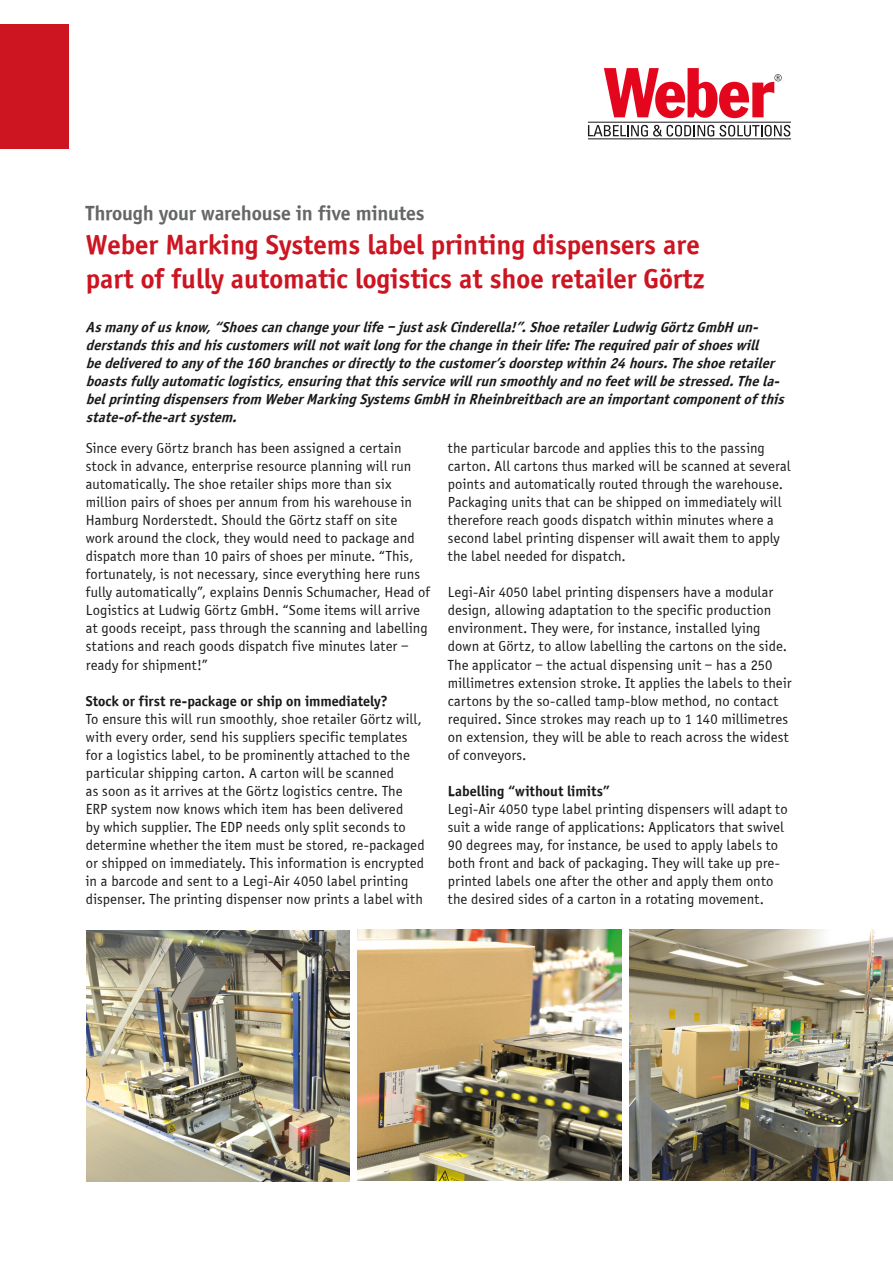
<style>
.page{position:relative;width:893px;height:1263px;background:#fff}
.page>*{position:absolute;margin:0;border:0;box-sizing:border-box;transform-origin:0 0}
.t1{font:700 28.5px "Officina Sans";color:#cd1421}
.t2{font:700 21px "Officina Sans";letter-spacing:-.005em;color:#656668}
.t3{font:15px/18px "Officina Sans";letter-spacing:.01em;color:#1b181c}
.t4{font:italic 700 15px/18px "Officina Sans";letter-spacing:.005em;color:#1b181c}
.t5{font:700 15px "Officina Sans";color:#1b181c}
</style>
<div class="page">
<div style="left:0;top:24px;width:68px;height:125px;background:#cd1421"></div>
<svg style="left:604px;top:68px;width:178px;height:50px"></svg>
<hr style="left:588px;top:122px;width:203px;height:1px;background:#1b181c">
<hr style="left:588px;top:139px;width:203px;height:1px;background:#1b181c">
<svg style="left:588px;top:125px;width:202px;height:12px"></svg>
<img style="left:86px;top:930px;width:264px;height:251px">
<img style="left:357px;top:929px;width:264px;height:251px">
<img style="left:629px;top:929px;width:264px;height:251px">
<p class="t2" style="left:86px;top:200px;width:340px">Through your warehouse in five minutes</p>
<p class="t1" style="left:86px;top:227px;width:615px">Weber Marking Systems label printing dispensers are</p>
<p class="t1" style="left:86px;top:262px;width:620px">part of fully automatic logistics at shoe retailer Görtz</p>
<p class="t4" style="left:86px;top:318px;width:704px">Asmany ofusknow,“Shoescanchangeyourlife–justaskCinderella!”.ShoeretailerLudwigGörtzGmbH un&shy;derstandsthisandhiscustomerswillnotwaitlongforthechangeintheirlife:Therequiredpairofshoeswill bedeliveredtoany ofthe160branchesordirectly tothecustomer’sdoorstepwithin24hours.Theshoeretailer boastsfully automaticlogistics,ensuringthatthisservicewillrunsmoothly andnofeetwillbestressed.Thela&shy;belprintingdispensersfrom WeberMarkingSystemsGmbH inRheinbreitbachareanimportantcomponentofthis state-of-the-artsystem.</p>
<p class="t3" style="left:86px;top:440px;width:345px">Since every Görtz branch has been assigned a certain stock in advance, enterprise resource planning will run automatically. The shoe retailer ships more than six million pairs of shoes per annum from his warehouse in Hamburg Norderstedt. Should the Görtz staff on site<br>work around the clock, they would need to package and dispatch more than 10 pairs of shoes per minute. “This, fortunately, is not necessary, since everything here runs fully automatically”, explains Dennis Schumacher, Head of Logistics at Ludwig Görtz GmbH. “Some items will arrive at goods receipt, pass through the scanning and labelling stations and reach goods dispatch five minutes later – ready for shipment!”</p>
<p class="t5" style="left:86px;top:691px;width:303px">Stock or first re-package or ship on immediately?</p>
<p class="t3" style="left:86px;top:710px;width:340px">To ensure this will run smoothly, shoe retailer Görtz will, with every order, send his suppliers specific templates for a logistics label, to be prominently attached to the particular shipping carton. A carton will be scanned<br>as soon as it arrives at the Görtz logistics centre. The ERP system now knows which item has been delivered<br>by which supplier. The EDP needs only split seconds to determine whether the item must be stored, re-packaged or shipped on immediately. This information is encrypted in a barcode and sent to a Legi-Air 4050 label printing dispenser. The printing dispenser now prints a label with</p>
<p class="t3" style="left:448px;top:440px;width:344px">the particular barcode and applies this to the passing carton. All cartons thus marked will be scanned at several points and automatically routed through the warehouse.<br>Packaging units that can be shipped on immediately will therefore reach goods dispatch within minutes where a second label printing dispenser will await them to apply the label needed for dispatch.</p>
<p class="t3" style="left:448px;top:584px;width:345px">Legi-Air 4050 label printing dispensers have a modular design, allowing adaptation to the specific production environment. They were, for instance, installed lying down at Görtz, to allow labelling the cartons on the side.<br>The applicator – the actual dispensing unit – has a 250 millimetres extension stroke. It applies the labels to their cartons by the so-called tamp-blow method, no contact required. Since strokes may reach up to 1 140 millimetres on extension, they will be able to reach across the widest of conveyors.</p>
<p class="t5" style="left:448px;top:781px;width:164px">Labelling “without limits”</p>
<p class="t3" style="left:448px;top:800px;width:341px">Legi-Air 4050 type label printing dispensers will adapt to suit a wide range of applications: Applicators that swivel 90 degrees may, for instance, be used to apply labels to both front and back of packaging. They will take up pre&shy;printed labels one after the other and apply them onto the desired sides of a carton in a rotating movement.</p>
</div>
